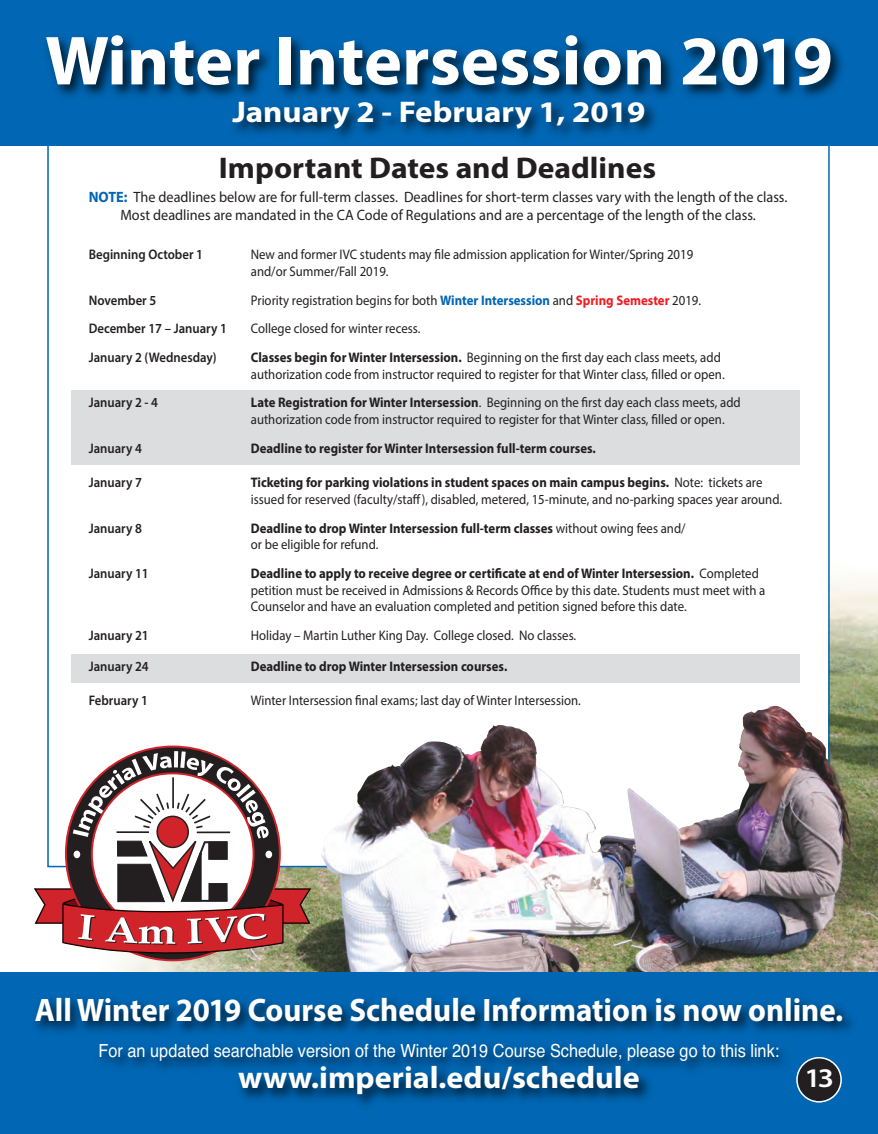
<style>
.page{position:relative;width:878px;height:1134px;background:#fff}
.page>*{position:absolute;margin:0;border:0;box-sizing:border-box;transform-origin:0 0}
.t1{font:700 70.05px "Myriad Pro";color:#fff}
.t2{font:700 32.55px "Myriad Pro";color:#fff;scale:.95 1}
.t3{font:700 31.05px "Myriad Pro";color:#fff}
.t4{font:700 30px "Myriad Pro";color:#231f20;scale:1.05 1}
.t5{font:700 30px "Myriad Pro";color:#fff;scale:1.1 1}
.t6{font:600 27px "Myriad Pro";color:#fff;scale:1.12 1}
.t7{font:18.15px "Helvetica";color:#fff;scale:.9 1}
.t8{font:15px/18px "Myriad Pro";color:#231f20;text-align:center;scale:.95 1}
.t9{font:13.8px/16.6px "Myriad Pro";color:#231f20;scale:.92 1}
.t10{font:700 13.8px/16.6px "Myriad Pro";color:#231f20;scale:.92 1}
.t11{font:600 13.8px "Myriad Pro";color:#231f20;scale:.92 1}
.s1{font-weight:700;color:#0166b3}
.s2{font-weight:700;color:#ee1d23}
.s3{font-weight:700}
.s4{font-weight:400}
</style>
<div class="page">
<img style="left:116px;top:486px;width:762px;height:486px">
<div style="left:49px;top:140px;width:779px;height:726px;background:#fff"></div>
<div style="left:71px;top:390px;width:729px;height:74px;background:#dcdddf"></div>
<div style="left:71px;top:654px;width:729px;height:28px;background:#dcdddf"></div>
<div style="left:0;top:0;width:878px;height:146px;background:#0166b3"></div>
<img style="left:46px;top:36px;width:796px;height:164px">
<div style="left:53px;top:155px;width:769px;height:33px;background:#fff"></div>
<svg style="left:34px;top:751px;width:277px;height:210px"></svg>
<img style="left:321px;top:705px;width:513px;height:152px">
<div style="left:0;top:972px;width:878px;height:162px;background:#0166b3"></div>
<img style="left:35px;top:998px;width:818px;height:107px">
<svg style="left:796px;top:1057px;width:45px;height:46px"></svg>
<h1 class="t1" style="left:45px;top:35px;width:789px">Winter Intersession 2019</h1>
<h3 class="t5" style="left:232px;top:101px;width:377px">January 2 - February 1, 2019</h3>
<h3 class="t4" style="left:219px;top:156px;width:418px">Important Dates and Deadlines</h3>
<p class="t8" style="left:89px;top:189px;width:737px"><span class="s1">NOTE:</span> The deadlines below are for full-term classes. Deadlines for short-term classes vary with the length of the class.<br>Most deadlines are mandated in the CA Code of Regulations and are a percentage of the length of the class.</p>
<p class="t11" style="left:89px;top:250px;width:126px">Beginning October 1</p>
<p class="t9" style="left:251px;top:248px;width:482px">New and former IVC students may file admission application for Winter/Spring 2019 and/or Summer/Fall 2019.</p>
<p class="t11" style="left:89px;top:295px;width:75px">November 5</p>
<p class="t9" style="left:251px;top:293px;width:491px">Priority registration begins for both <span class="s1">Winter Intersession</span> and <span class="s2">Spring Semester</span> 2019.</p>
<p class="t11" style="left:89px;top:324px;width:152px">December 17 – January 1</p>
<p class="t9" style="left:251px;top:322px;width:186px">College closed for winter recess.</p>
<p class="t11" style="left:89px;top:352px;width:141px">January 2 (Wednesday)</p>
<p class="t9" style="left:251px;top:350px;width:516px"><span class="s3">Classes begin for Winter Intersession.</span> Beginning on the first day each class meets, add authorization code from instructor required to register for that Winter class, filled or open.</p>
<p class="t11" style="left:89px;top:398px;width:77px">January 2 - 4</p>
<p class="t9" style="left:251px;top:395px;width:534px"><span class="s3">Late Registration for Winter Intersession</span>. Beginning on the first day each class meets, add authorization code from instructor required to register for that Winter class, filled or open.</p>
<p class="t11" style="left:89px;top:443px;width:59px">January 4</p>
<p class="t10" style="left:251px;top:441px;width:376px">Deadline to register for Winter Intersession full-term courses.</p>
<p class="t11" style="left:89px;top:477px;width:59px">January 7</p>
<p class="t9" style="left:251px;top:475px;width:579px"><span class="s3">Ticketing for parking violations in student spaces on main campus begins.</span> Note: tickets are issued for reserved (faculty/staff), disabled, metered, 15-minute, and no-parking spaces year around.</p>
<p class="t11" style="left:89px;top:523px;width:59px">January 8</p>
<p class="t10" style="left:251px;top:521px;width:474px">Deadline to drop Winter Intersession full-term classes <span class="s4">without owing fees and/ or be eligible for refund.</span></p>
<p class="t11" style="left:89px;top:568px;width:67px">January 11</p>
<p class="t9" style="left:251px;top:566px;width:560px"><span class="s3">Deadline to apply to receive degree or certificate at end of Winter Intersession.</span> Completed petition must be received in Admissions &amp; Records Office by this date. Students must meet with a<br>Counselor and have an evaluation completed and petition signed before this date.</p>
<p class="t11" style="left:89px;top:630px;width:67px">January 21</p>
<p class="t9" style="left:251px;top:628px;width:355px">Holiday – Martin Luther King Day. College closed. No classes.</p>
<p class="t11" style="left:89px;top:662px;width:67px">January 24</p>
<p class="t10" style="left:251px;top:660px;width:280px">Deadline to drop Winter Intersession courses.</p>
<p class="t11" style="left:89px;top:695px;width:66px">February 1</p>
<p class="t9" style="left:251px;top:693px;width:360px">Winter Intersession final exams; last day of Winter Intersession.</p>
<h2 class="t2" style="left:35px;top:998px;width:852px">All Winter 2019 Course Schedule Information is now online.</h2>
<h3 class="t7" style="left:98px;top:1040px;width:758px">For an updated searchable version of the Winter 2019 Course Schedule, please go to this link:</h3>
<h3 class="t3" style="left:238px;top:1066px;width:403px">www.imperial.edu/schedule</h3>
<h3 class="t6" style="left:804px;top:1068px;width:28px">13</h3>
</div>
